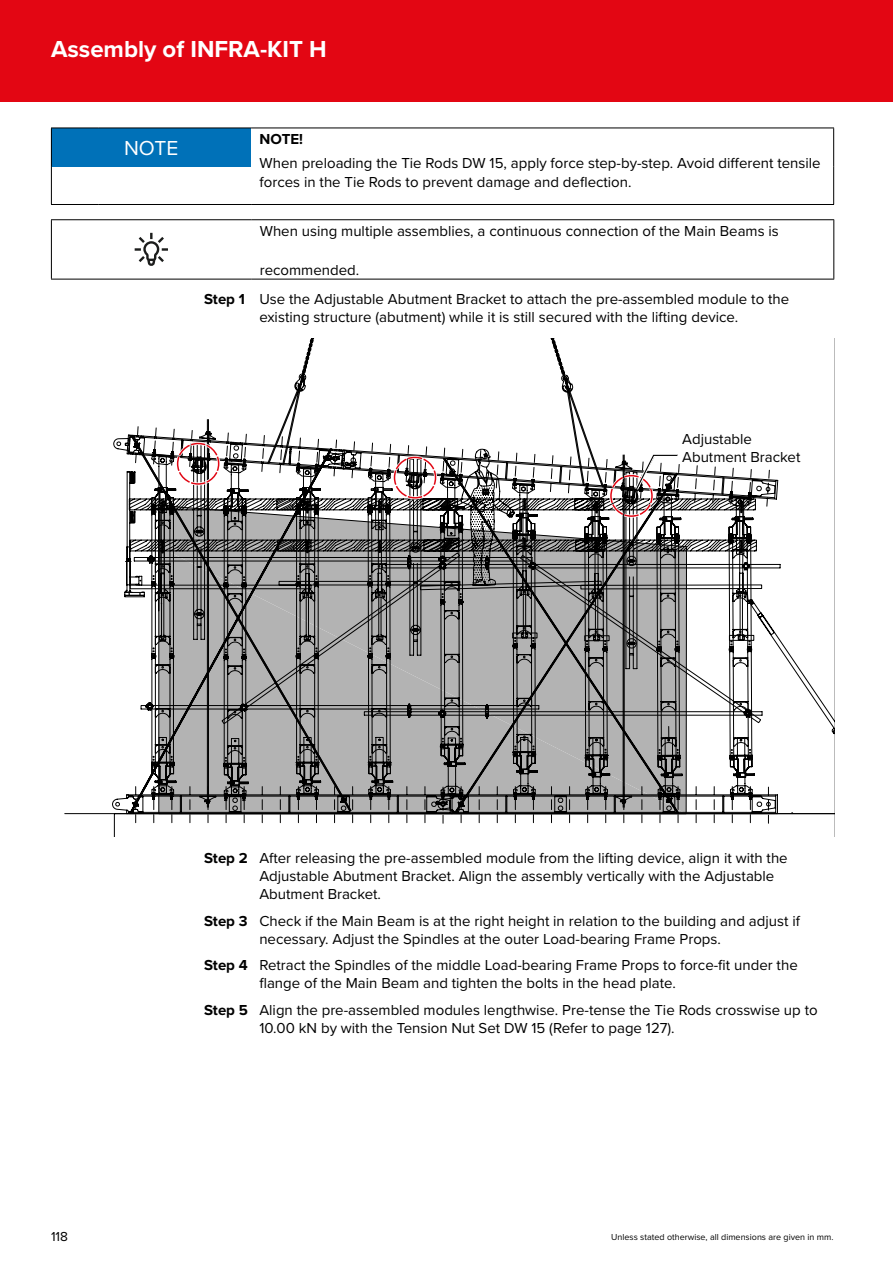
<style>
.page{position:relative;width:893px;height:1263px;background:#fff}
.page>*{position:absolute;margin:0;border:0;box-sizing:border-box;transform-origin:0 0}
.t1{font:700 24px "Proxima Nova";color:#fff}
.Signal_Word_TIPP{font:21px "Proxima Nova";color:#fff}
.Safety_Text{font:15px/18px "Proxima Nova";color:#000}
.Safety_Message_Heading{font:700 15px "Proxima Nova";color:#000}
.t2{font:13.5px "Proxima Nova";color:#000}
.t3{font:9px "Proxima Nova";color:#000}
.s1{font-weight:700}
</style>
<div class="page">
<div style="left:0;top:0;width:893px;height:102px;background:#e30613"></div>
<div style="left:51px;top:128px;width:200px;height:38px;background:#0071b8"></div>
<hr style="left:251px;top:204px;width:583px;height:1px;background:#000">
<hr style="left:51px;top:128px;width:47px;height:1px;background:#000">
<hr style="left:51px;top:128px;width:1px;height:38px;background:#000">
<hr style="left:98px;top:128px;width:153px;height:1px;background:#000">
<hr style="left:251px;top:128px;width:583px;height:1px;background:#000">
<hr style="left:833px;top:128px;width:1px;height:38px;background:#000">
<hr style="left:833px;top:166px;width:1px;height:38px;background:#000">
<hr style="left:51px;top:166px;width:1px;height:38px;background:#000">
<hr style="left:51px;top:204px;width:47px;height:1px;background:#000">
<hr style="left:98px;top:204px;width:153px;height:1px;background:#000">
<hr style="left:251px;top:279px;width:583px;height:1px;background:#000">
<hr style="left:51px;top:279px;width:200px;height:1px;background:#000">
<hr style="left:51px;top:219px;width:200px;height:1px;background:#000">
<hr style="left:51px;top:220px;width:1px;height:59px;background:#000">
<hr style="left:251px;top:219px;width:583px;height:1px;background:#000">
<hr style="left:833px;top:220px;width:1px;height:59px;background:#000">
<svg style="left:135px;top:233px;width:33px;height:33px"></svg>
<svg style="left:64px;top:338px;width:770px;height:498px"></svg>
<svg style="left:151px;top:440px;width:601px;height:396px"></svg>
<h1 class="t1" style="left:51px;top:31px;width:277px">Assembly of INFRA-KIT H</h1>
<p class="Signal_Word_TIPP" style="left:124px;top:133px;width:56px">NOTE</p>
<p class="Safety_Message_Heading" style="left:260px;top:128px;width:45px">NOTE!</p>
<p class="Safety_Text" style="left:260px;top:152px;width:563px;line-height:19.5px">When preloading the Tie Rods DW 15, apply force step-by-step. Avoid different tensile forces in the Tie Rods to prevent damage and deflection.</p>
<p class="Safety_Text" style="left:260px;top:221px;width:521px">When using multiple assemblies, a continuous connection of the Main Beams is</p>
<p class="Safety_Text" style="left:260px;top:260px;width:101px">recommended.</p>
<p class="Safety_Text" style="left:204px;top:290px;width:587px;text-align:center"><span class="s1">Step 1</span> Use the Adjustable Abutment Bracket to attach the pre-assembled module to the existing structure (abutment) while it is still secured with the lifting device.</p>
<p class="Safety_Text" style="left:682px;top:429px;width:120px">Adjustable<br>Abutment Bracket</p>
<p class="t2" style="left:51px;top:1226px;width:18px">118</p>
<p class="Safety_Text" style="left:259px;top:848px;width:530px;text-indent:-55px"><span class="s1">Step 2</span> After releasing the pre-assembled module from the lifting device, align it with the<br>Adjustable Abutment Bracket. Align the assembly vertically with the Adjustable<br>Abutment Bracket.</p>
<p class="Safety_Text" style="left:259px;top:911px;width:542px;text-indent:-55px"><span class="s1">Step 3</span> Check if the Main Beam is at the right height in relation to the building and adjust if necessary. Adjust the Spindles at the outer Load-bearing Frame Props.</p>
<p class="Safety_Text" style="left:259px;top:955px;width:540px;text-indent:-55px"><span class="s1">Step 4</span> Retract the Spindles of the middle Load-bearing Frame Props to force-fit under the flange of the Main Beam and tighten the bolts in the head plate.</p>
<p class="Safety_Text" style="left:259px;top:1000px;width:560px;text-indent:-55px"><span class="s1">Step 5</span> Align the pre-assembled modules lengthwise. Pre-tense the Tie Rods crosswise up to<br>10.00 kN by with the Tension Nut Set DW 15 (Refer to page 127).</p>
<p class="t3" style="left:611px;top:1230px;width:224px">Unless stated otherwise, all dimensions are given in mm.</p>
</div>
